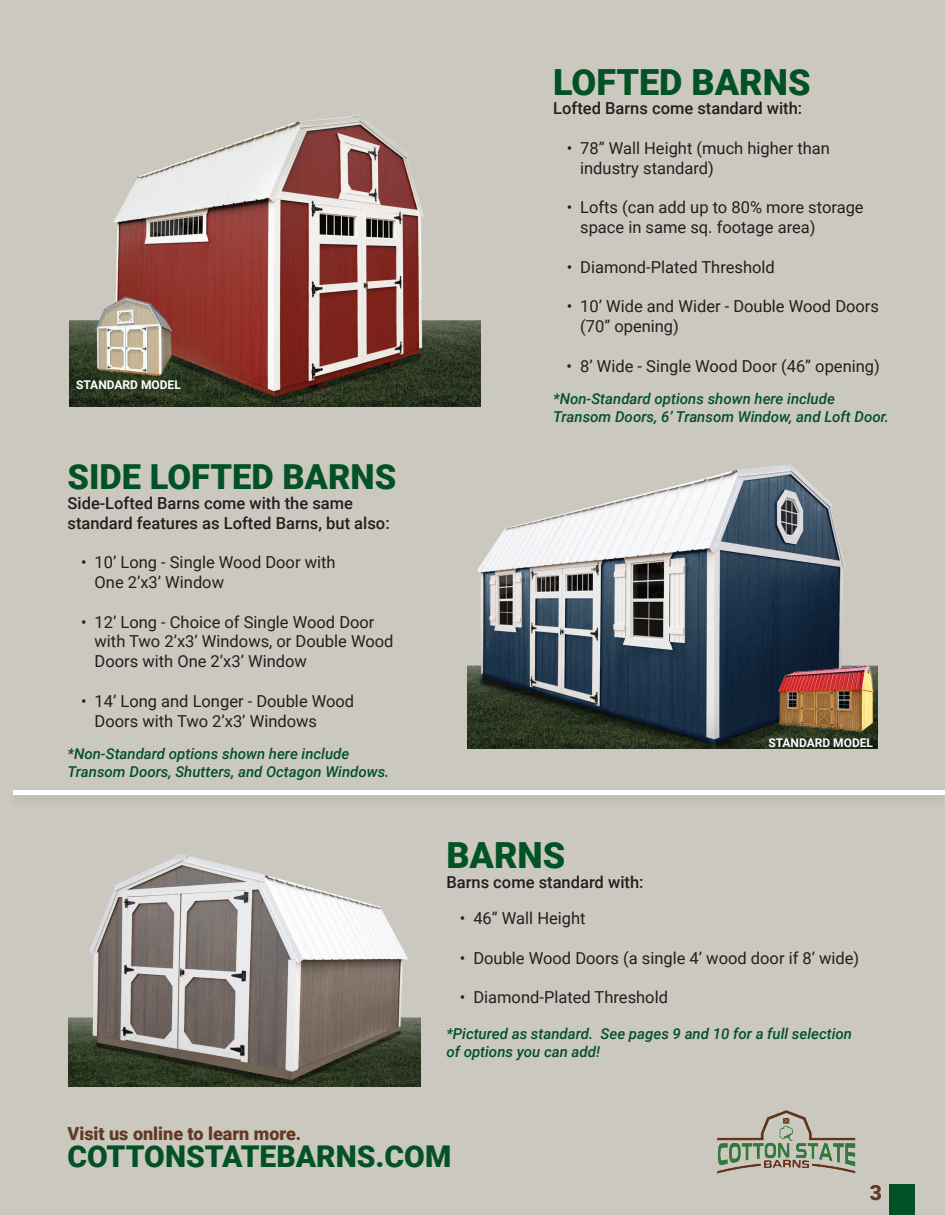
<style>
.page{position:relative;width:945px;height:1215px;background:#cbc8bf}
.page>*{position:absolute;margin:0;border:0;box-sizing:border-box;transform-origin:0 0}
.t1{font:900 36px "Roboto";color:#025225}
.t2{font:900 34.5px "Roboto";color:#025225}
.t3{font:900 30px "Roboto";color:#025225}
.t4{font:900 21px "Roboto";color:#623922}
.t5{font:900 18px "Roboto";color:#623922}
.t6{font:16.5px/19.8px "Roboto";color:#231f20}
.t7{font:500 16.5px/19.8px "Roboto";color:#231f20}
.t8{font:italic 500 15px/18px "Roboto";color:#025225}
.t9{font:700 12px "Roboto";color:#fff}
</style>
<div class="page">
<img style="left:717px;top:1099px;width:145px;height:82px">
<div style="left:889px;top:1184px;width:26px;height:31px;background:#025225"></div>
<img style="left:68px;top:848px;width:352px;height:239px">
<div style="left:6px;top:789px;width:939px;height:21px;background:#231f20;opacity:.13"></div>
<hr style="left:14px;top:790px;width:931px;height:4px;background:#fff">
<img style="left:70px;top:103px;width:410px;height:304px">
<img style="left:83px;top:293px;width:95px;height:88px">
<img style="left:467px;top:460px;width:410px;height:289px">
<img style="left:772px;top:661px;width:113px;height:76px">
<p class="t9" style="left:76px;top:376px;width:106px">STANDARD MODEL</p>
<h2 class="t2" style="left:68px;top:453px;width:330px">SIDE LOFTED BARNS</h2>
<p class="t7" style="left:68px;top:493px;width:324px">Side-Lofted Barns come with the same standard features as Lofted Barns, but also:</p>
<p class="t6" style="left:95px;top:552px;width:243px;text-indent:-13px">• 10’ Long - Single Wood Door with<br>One 2’x3’ Window</p>
<p class="t6" style="left:95px;top:611px;width:300px;text-indent:-13px">• 12’ Long - Choice of Single Wood Door with Two 2’x3’ Windows, or Double Wood<br>Doors with One 2’x3’ Window</p>
<p class="t6" style="left:95px;top:691px;width:261px;text-indent:-13px">• 14’ Long and Longer - Double Wood<br>Doors with Two 2’x3’ Windows</p>
<p class="t8" style="left:68px;top:744px;width:323px">*Non-Standard options shown here include<br>Transom Doors, Shutters, and Octagon Windows.</p>
<h1 class="t1" style="left:553px;top:57px;width:259px">LOFTED BARNS</h1>
<p class="t7" style="left:553px;top:98px;width:251px">Lofted Barns come standard with:</p>
<p class="t6" style="left:580px;top:138px;width:251px;text-indent:-13px">• 78” Wall Height (much higher than industry standard)</p>
<p class="t6" style="left:580px;top:197px;width:285px;text-indent:-13px">• Lofts (can add up to 80% more storage space in same sq. footage area)</p>
<p class="t6" style="left:567px;top:256px;width:210px">• Diamond-Plated Threshold</p>
<p class="t6" style="left:580px;top:296px;width:300px;text-indent:-13px">• 10’ Wide and Wider - Double Wood Doors (70” opening)</p>
<p class="t6" style="left:567px;top:355px;width:315px">• 8’ Wide - Single Wood Door (46” opening)</p>
<p class="t8" style="left:553px;top:389px;width:337px">*Non-Standard options shown here include<br>Transom Doors, 6’ Transom Window, and Loft Door.</p>
<p class="t9" style="left:768px;top:735px;width:106px">STANDARD MODEL</p>
<h1 class="t1" style="left:446px;top:830px;width:121px">BARNS</h1>
<p class="t7" style="left:446px;top:872px;width:199px">Barns come standard with:</p>
<p class="t6" style="left:460px;top:908px;width:127px">• 46” Wall Height</p>
<p class="t6" style="left:460px;top:947px;width:401px">• Double Wood Doors (a single 4’ wood door if 8’ wide)</p>
<p class="t6" style="left:460px;top:987px;width:210px">• Diamond-Plated Threshold</p>
<p class="t8" style="left:446px;top:1024px;width:407px">*Pictured as standard. See pages 9 and 10 for a full selection of options you can add!</p>
<p class="t5" style="left:68px;top:1121px;width:235px">Visit us online to learn more.</p>
<h3 class="t3" style="left:68px;top:1135px;width:385px">COTTONSTATEBARNS.COM</h3>
<p class="t4" style="left:870px;top:1178px;width:14px">3</p>
</div>
